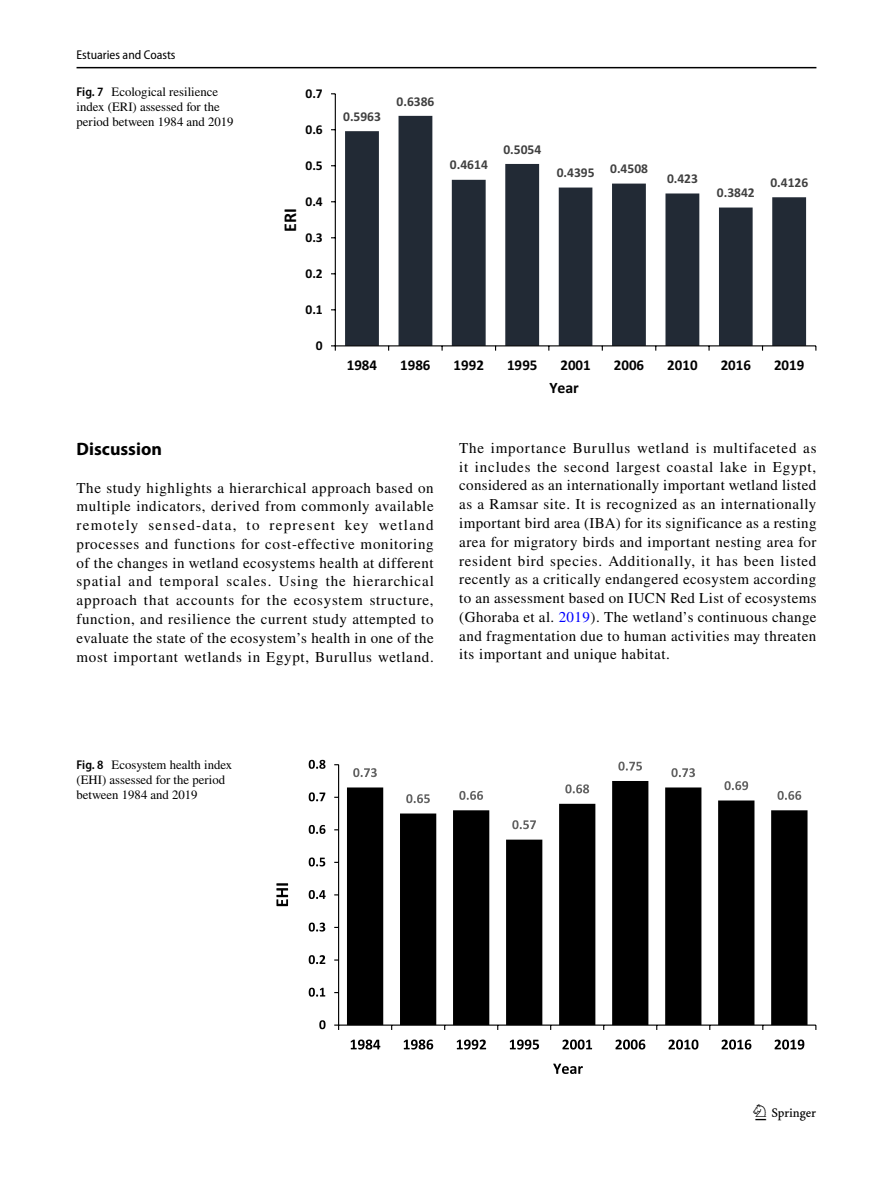
<style>
.page{position:relative;width:893px;height:1187px;background:#fff}
.page>*{position:absolute;margin:0;border:0;box-sizing:border-box;transform-origin:0 0}
.t1{font:22.5px "Springnew Regular 3";color:#000}
.t2{font:700 18px "Myriad Pro";color:#000}
.t3{font:700 18px "Calibri";color:#000}
.t4{font:700 15.9px "Calibri";color:#000}
.t5{font:15px/18.8px "STIX";letter-spacing:.035em;color:#000;text-align:justify}
.t6{font:700 15px "Calibri";color:#000}
.t7{font:700 13.5px "Calibri";color:#404040}
.t8{font:700 13.5px "Calibri";color:#000}
.t9{font:12.75px/15px "STIX";color:#000}
.t10{font:semi-condensed 12.75px "Myriad Pro";color:#000}
.s1{font-family:"Myriad Pro";font-weight:600;font-stretch:semi-condensed}
.s2{color:#00f}
</style>
<div class="page">
<hr style="left:77px;top:67px;width:739px;height:1px;background:#000">
<svg style="left:345px;top:116px;width:461px;height:229px"></svg>
<hr style="left:335px;top:94px;width:1px;height:252px;background:#000">
<hr style="left:335px;top:345px;width:481px;height:1px;background:#000">
<svg style="left:331px;top:345px;width:5px;height:5px"></svg>
<svg style="left:347px;top:781px;width:460px;height:243px;fill:#000"></svg>
<hr style="left:338px;top:764px;width:1px;height:261px;background:#000">
<hr style="left:339px;top:1024px;width:477px;height:1px;background:#000">
<svg style="left:334px;top:1024px;width:5px;height:5px"></svg>
<svg style="left:353px;top:768px;width:24px;height:9px"></svg>
<svg style="left:406px;top:794px;width:24px;height:9px"></svg>
<svg style="left:459px;top:790px;width:24px;height:9px"></svg>
<svg style="left:512px;top:820px;width:24px;height:9px"></svg>
<svg style="left:565px;top:784px;width:24px;height:9px"></svg>
<svg style="left:618px;top:761px;width:24px;height:9px"></svg>
<svg style="left:671px;top:768px;width:24px;height:9px"></svg>
<svg style="left:724px;top:781px;width:24px;height:9px"></svg>
<svg style="left:777px;top:790px;width:24px;height:9px"></svg>
<svg style="left:319px;top:1020px;width:7px;height:9px"></svg>
<svg style="left:309px;top:987px;width:16px;height:9px"></svg>
<svg style="left:309px;top:955px;width:16px;height:9px"></svg>
<svg style="left:309px;top:922px;width:16px;height:9px"></svg>
<svg style="left:309px;top:890px;width:17px;height:9px"></svg>
<svg style="left:309px;top:857px;width:16px;height:9px"></svg>
<svg style="left:309px;top:824px;width:16px;height:9px"></svg>
<svg style="left:309px;top:792px;width:16px;height:9px"></svg>
<svg style="left:309px;top:759px;width:16px;height:9px"></svg>
<svg style="left:351px;top:1039px;width:29px;height:10px"></svg>
<svg style="left:404px;top:1039px;width:29px;height:10px"></svg>
<svg style="left:457px;top:1039px;width:29px;height:10px"></svg>
<svg style="left:510px;top:1039px;width:29px;height:10px"></svg>
<svg style="left:562px;top:1039px;width:30px;height:10px"></svg>
<svg style="left:615px;top:1039px;width:30px;height:10px"></svg>
<svg style="left:668px;top:1039px;width:30px;height:10px"></svg>
<svg style="left:721px;top:1039px;width:30px;height:10px"></svg>
<svg style="left:775px;top:1039px;width:29px;height:10px"></svg>
<svg style="left:276px;top:883px;width:12px;height:23px"></svg>
<svg style="left:553px;top:1063px;width:30px;height:10px"></svg>
<p class="t10" style="left:77px;top:48px;width:101px">Estuaries and Coasts</p>
<p class="t9" style="left:77px;top:85px;width:159px"><span class="s1">Fig. 7</span> Ecological resilience index (ERI) assessed for the period between 1984 and 2019</p>
<p class="t8" style="left:306px;top:84px;width:19px">0.7</p>
<p class="t8" style="left:306px;top:120px;width:19px">0.6</p>
<p class="t8" style="left:306px;top:156px;width:19px">0.5</p>
<p class="t3" style="left:277px;top:232px;width:25px;rotate:-90deg">ERI</p>
<p class="t8" style="left:306px;top:192px;width:19px">0.4</p>
<p class="t8" style="left:306px;top:228px;width:19px">0.3</p>
<p class="t8" style="left:306px;top:264px;width:19px">0.2</p>
<p class="t8" style="left:306px;top:300px;width:19px">0.1</p>
<p class="t8" style="left:316px;top:336px;width:8px">0</p>
<p class="t7" style="left:343px;top:107px;width:39px">0.5963</p>
<p class="t7" style="left:397px;top:91px;width:39px">0.6386</p>
<p class="t7" style="left:450px;top:155px;width:39px">0.4614</p>
<p class="t7" style="left:503px;top:139px;width:39px">0.5054</p>
<p class="t7" style="left:557px;top:161px;width:93px">0.4395 0.4508</p>
<p class="t7" style="left:667px;top:169px;width:32px">0.423</p>
<p class="t7" style="left:717px;top:183px;width:39px">0.3842</p>
<p class="t7" style="left:770px;top:173px;width:39px">0.4126</p>
<p class="t6" style="left:347px;top:354px;width:32px">1984</p>
<p class="t6" style="left:400px;top:354px;width:32px">1986</p>
<p class="t6" style="left:454px;top:354px;width:32px">1992</p>
<p class="t6" style="left:507px;top:354px;width:32px">1995</p>
<p class="t6" style="left:560px;top:354px;width:32px">2001</p>
<p class="t6" style="left:614px;top:354px;width:32px">2006</p>
<p class="t6" style="left:667px;top:354px;width:32px">2010</p>
<p class="t6" style="left:721px;top:354px;width:32px">2016</p>
<p class="t6" style="left:774px;top:354px;width:32px">2019</p>
<p class="t4" style="left:549px;top:377px;width:31px">Year</p>
<p class="t2" style="left:77px;top:437px;width:87px">Discussion</p>
<p class="t5" style="left:77px;top:479px;width:359px">The study highlights a hierarchical approach based on multiple indicators, derived from commonly available remotely sensed-data, to represent key wetland processes and functions for cost-effective monitoring of the changes in wetland ecosystems health at different spatial and temporal scales. Using the hierarchical approach that accounts for the ecosystem structure, function, and resilience the current study attempted to evaluate the state of the ecosystem’s health in one of the most important wetlands in Egypt, Burullus wetland.</p>
<p class="t5" style="left:459px;top:439px;width:359px">The importance Burullus wetland is multifaceted as it includes the second largest coastal lake in Egypt, considered as an internationally important wetland listed as a Ramsar site. It is recognized as an internationally important bird area (IBA) for its significance as a resting area for migratory birds and important nesting area for resident bird species. Additionally, it has been listed recently as a critically endangered ecosystem according to an assessment based on IUCN Red List of ecosystems (Ghoraba et al. <span class="s2">2019</span>). The wetland’s continuous change and fragmentation due to human activities may threaten its important and unique habitat.</p>
<p class="t9" style="left:77px;top:757px;width:157px"><span class="s1">Fig. 8</span> Ecosystem health index (EHI) assessed for the period between 1984 and 2019</p>
<h1 class="t1" style="left:755px;top:1104px;width:62px">1 3</h1>
</div>
